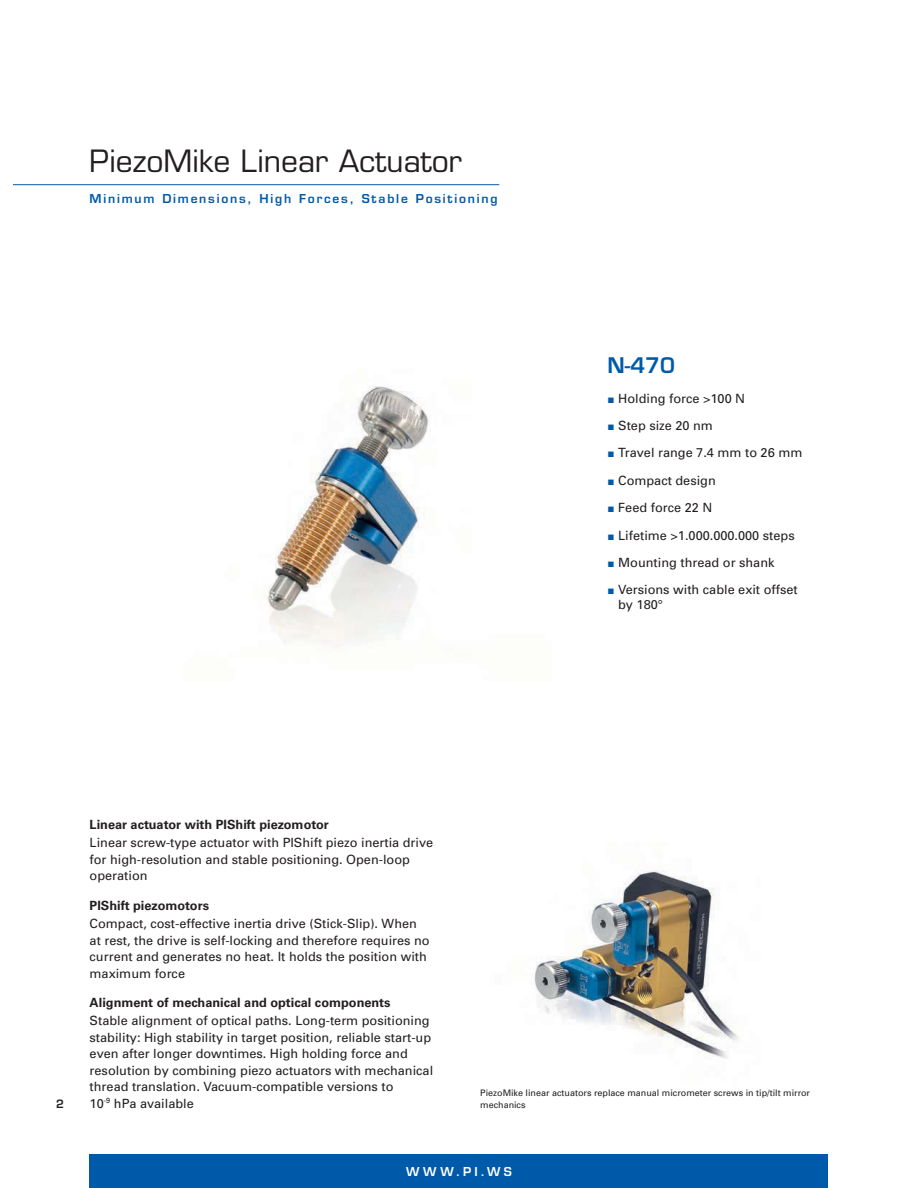
<style>
.page{position:relative;width:918px;height:1188px;background:#fff}
.page>*{position:absolute;margin:0;border:0;box-sizing:border-box;transform-origin:0 0}
.t1{font:30px "Eurostile LT";color:#231f20}
.t2{font:600 21px "Eurostile";color:#005aaa}
.t3{font:12.75px/16.5px "Univers";color:#231f20}
.t4{font:700 12.75px "Univers";color:#231f20}
.t5{font:600 12px "Eurostile LT";letter-spacing:.15em;color:#005aaa}
.t6{font:600 12px "Eurostile LT";letter-spacing:.3em;color:#fff}
.t7{font:600 11.25px "Eurostile LT";color:#231f20}
.t8{font:9px "Univers";color:#231f20}
.s1{font-family:"European Pi Three";color:#005aaa}
</style>
<div class="page">
<img style="left:534px;top:870px;width:205px;height:189px">
<img style="left:266px;top:386px;width:163px;height:263px">
<hr style="left:14px;top:184px;width:485px;height:1px;background:#005aaa">
<div style="left:90px;top:1154px;width:738px;height:34px;background:#005aaa"></div>
<h1 class="t1" style="left:90px;top:144px;width:374px">PiezoMike Linear Actuator</h1>
<p class="t5" style="left:90px;top:194px;width:409px">Minimum Dimensions, High Forces, Stable Positioning</p>
<h2 class="t2" style="left:608px;top:357px;width:69px">N-470</h2>
<p class="t3" style="left:608px;top:391px;width:139px"><span class="s1">-</span> Holding force &gt;100 N</p>
<p class="t3" style="left:608px;top:418px;width:107px"><span class="s1">-</span> Step size 20 nm</p>
<p class="t3" style="left:608px;top:446px;width:196px"><span class="s1">-</span> Travel range 7.4 mm to 26 mm</p>
<p class="t3" style="left:608px;top:473px;width:110px"><span class="s1">-</span> Compact design</p>
<p class="t3" style="left:608px;top:501px;width:106px"><span class="s1">-</span> Feed force 22 N</p>
<p class="t3" style="left:608px;top:528px;width:189px"><span class="s1">-</span> Lifetime &gt;1.000.000.000 steps</p>
<p class="t3" style="left:608px;top:555px;width:168px"><span class="s1">-</span> Mounting thread or shank</p>
<p class="t3" style="left:618px;top:584px;width:181px;line-height:14.7px;text-indent:-11px"><span class="s1">-</span> Versions with cable exit offset by 180°</p>
<p class="t4" style="left:90px;top:820px;width:241px">Linear actuator with PIShift piezomotor</p>
<p class="t3" style="left:90px;top:836px;width:345px">Linear screw-type actuator with PIShift piezo inertia drive for high-resolution and stable positioning. Open-loop operation</p>
<p class="t4" style="left:90px;top:900px;width:121px">PIShift piezomotors</p>
<p class="t3" style="left:90px;top:916px;width:342px">Compact, cost-effective inertia drive (Stick-Slip). When at rest, the drive is self-locking and therefore requires no current and generates no heat. It holds the position with maximum force</p>
<p class="t4" style="left:90px;top:998px;width:303px">Alignment of mechanical and optical components</p>
<p class="t3" style="left:90px;top:1014px;width:345px">Stable alignment of optical paths. Long-term positioning stability: High stability in target position, reliable start-up even after longer downtimes. High holding force and resolution by combining piezo actuators with mechanical thread translation. Vacuum-compatible versions to<br>10<sup>-9</sup> hPa available</p>
<p class="t8" style="left:480px;top:1089px;width:331px">PiezoMike linear actuators replace manual micrometer screws in tip/tilt mirror</p>
<p class="t7" style="left:56px;top:1099px;width:9px">2</p>
<p class="t8" style="left:480px;top:1101px;width:47px">mechanics</p>
<p class="t6" style="left:406px;top:1167px;width:107px">WWW.PI.WS</p>
</div>
